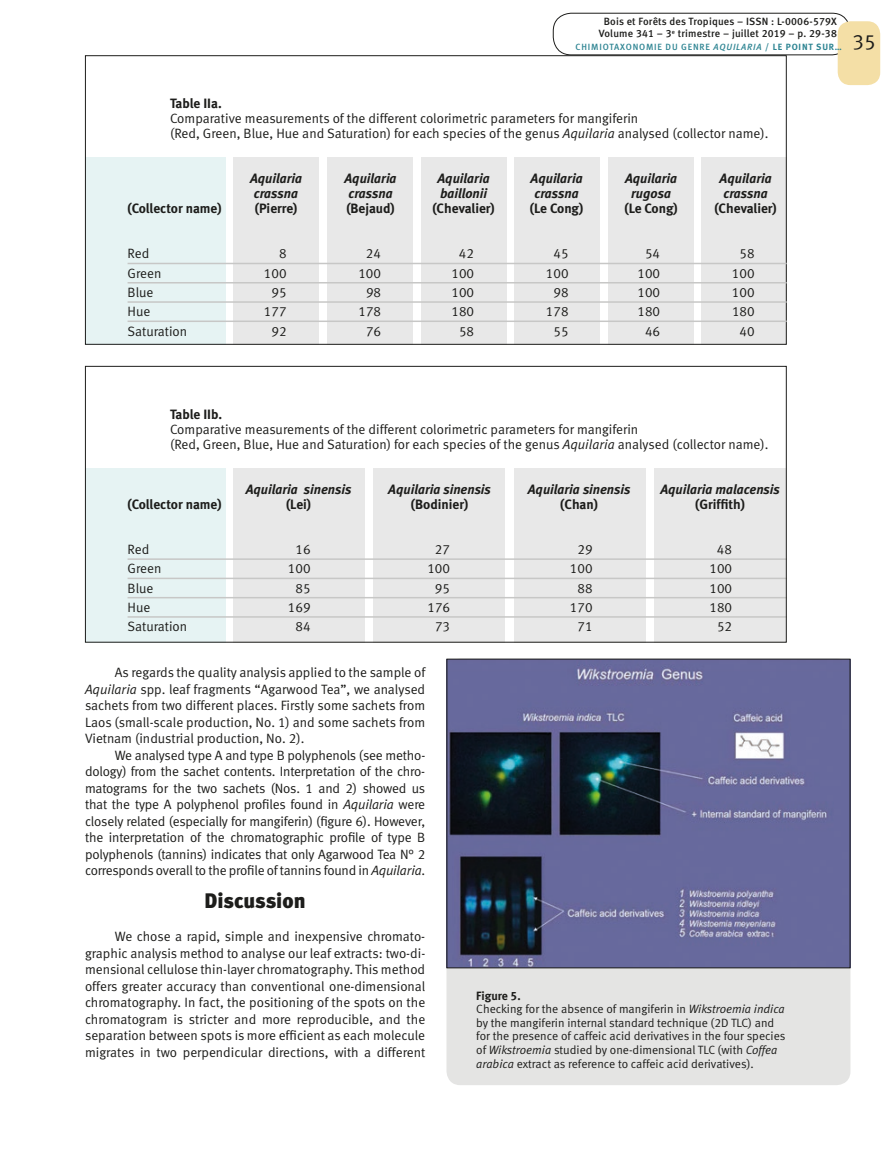
<style>
.page{position:relative;width:893px;height:1149px;background:#fff}
.page>*{position:absolute;margin:0;border:0;box-sizing:border-box;transform-origin:0 0}
.t1{font:21px "Meta Black LF";letter-spacing:-.005em;color:#1d1d1b}
.t2{font:21px "Meta Normal LF";color:#1d1d1b}
.t3{font:13.5px/16.5px "Meta Normal LF";color:#1d1d1b;text-align:justify}
.t4{font:italic 13.5px "Meta Bold LF";color:#1d1d1b}
.t5{font:13.5px "Meta Bold LF";color:#1d1d1b}
.t6{font:12px/13.5px "Meta Normal LF";color:#1d1d1b}
.t7{font:12px "Meta Bold LF";color:#1d1d1b}
.t8{font:10.5px/12px "Meta Medium LF";letter-spacing:.02em;color:#1d1d1b;text-align:center}
.t9{font:9px "Meta Medium LF";letter-spacing:.09em;color:#2f8593}
.s1{font-style:italic}
.s2{font-family:"Meta Bold LF"}
</style>
<div class="page">
<div style="left:553px;top:13px;width:297px;height:42px;border:1px solid #1d1d1b;border-radius:18px"></div>
<div style="left:838px;top:21px;width:42px;height:64px;background:#f4dfa6;border-radius:13px"></div>
<div style="left:446px;top:658px;width:404px;height:426px;background:#e4e4e3;border-radius:14px"></div>
<img style="left:448px;top:660px;width:400px;height:305px">
<div style="left:446px;top:658px;width:404px;height:309px;border:1px solid #1d1d1b"></div>
<div style="left:85px;top:157px;width:140px;height:187px;background:#e6f3f3"></div>
<div style="left:234px;top:157px;width:85px;height:187px;background:#e8e8e8"></div>
<div style="left:327px;top:157px;width:85px;height:187px;background:#e8e8e8"></div>
<div style="left:421px;top:157px;width:85px;height:187px;background:#e8e8e8"></div>
<div style="left:514px;top:157px;width:86px;height:187px;background:#e8e8e8"></div>
<div style="left:608px;top:157px;width:85px;height:187px;background:#e8e8e8"></div>
<div style="left:702px;top:157px;width:85px;height:187px;background:#e8e8e8"></div>
<hr style="left:128px;top:263px;width:659px;height:1px;background:#c7c7c6">
<hr style="left:128px;top:282px;width:659px;height:1px;background:#c7c7c6">
<hr style="left:128px;top:301px;width:659px;height:2px;background:#c7c7c6">
<hr style="left:128px;top:320px;width:659px;height:2px;background:#c7c7c6">
<div style="left:85px;top:468px;width:140px;height:174px;background:#e6f3f3"></div>
<div style="left:233px;top:468px;width:132px;height:174px;background:#e8e8e8"></div>
<div style="left:514px;top:468px;width:131px;height:174px;background:#e8e8e8"></div>
<div style="left:373px;top:468px;width:132px;height:174px;background:#e8e8e8"></div>
<div style="left:654px;top:468px;width:132px;height:174px;background:#e8e8e8"></div>
<hr style="left:128px;top:558px;width:659px;height:1px;background:#c7c7c6">
<hr style="left:128px;top:577px;width:659px;height:2px;background:#c7c7c6">
<hr style="left:128px;top:596px;width:659px;height:2px;background:#c7c7c6">
<hr style="left:128px;top:616px;width:659px;height:1px;background:#c7c7c6">
<div style="left:85px;top:366px;width:702px;height:276px;border:1px solid #1d1d1b"></div>
<p class="t8" style="left:599px;top:16px;width:239px">Bois et Forêts des Tropiques – ISSN : L-0006-579X<br>Volume 341 – 3<sup>e</sup> trimestre – juillet 2019 – p. 29-38</p>
<p class="t9" style="left:576px;top:41px;width:268px">CHIMIOTAXONOMIE DU GENRE <span class="s1">AQUILARIA</span> <span class="s2">/ LE POINT SUR…</span></p>
<h1 class="t2" style="left:852px;top:30px;width:25px">35</h1>
<p class="t5" style="left:170px;top:96px;width:53px">Table IIa.</p>
<p class="t3" style="left:170px;top:111px;width:600px;line-height:15px">Comparative measurements of the different colorimetric parameters for mangiferin<br>(Red, Green, Blue, Hue and Saturation) for each species of the genus <span class="s1">Aquilaria</span> analysed (collector name).</p>
<p class="t4" style="left:250px;top:171px;width:54px">Aquilaria</p>
<p class="t4" style="left:344px;top:171px;width:54px">Aquilaria</p>
<p class="t4" style="left:437px;top:171px;width:54px">Aquilaria</p>
<p class="t4" style="left:530px;top:171px;width:54px">Aquilaria</p>
<p class="t4" style="left:625px;top:171px;width:54px">Aquilaria</p>
<p class="t4" style="left:719px;top:171px;width:54px">Aquilaria</p>
<p class="t4" style="left:254px;top:186px;width:46px">crassna</p>
<p class="t4" style="left:348px;top:186px;width:46px">crassna</p>
<p class="t4" style="left:440px;top:186px;width:49px">baillonii</p>
<p class="t4" style="left:534px;top:186px;width:46px">crassna</p>
<p class="t4" style="left:631px;top:186px;width:41px">rugosa</p>
<p class="t4" style="left:723px;top:186px;width:46px">crassna</p>
<p class="t5" style="left:128px;top:201px;width:96px">(Collector name)</p>
<p class="t5" style="left:255px;top:201px;width:44px">(Pierre)</p>
<p class="t5" style="left:346px;top:201px;width:50px">(Bejaud)</p>
<p class="t5" style="left:432px;top:201px;width:64px">(Chevalier)</p>
<p class="t5" style="left:530px;top:201px;width:55px">(Le Cong)</p>
<p class="t5" style="left:624px;top:201px;width:55px">(Le Cong)</p>
<p class="t5" style="left:714px;top:201px;width:64px">(Chevalier)</p>
<p class="t3" style="left:128px;top:245px;width:23px">Red</p>
<p class="t3" style="left:279px;top:245px;width:9px">8</p>
<p class="t3" style="left:366px;top:245px;width:17px">24</p>
<p class="t3" style="left:459px;top:245px;width:17px">42</p>
<p class="t3" style="left:553px;top:245px;width:17px">45</p>
<p class="t3" style="left:645px;top:245px;width:17px">54</p>
<p class="t3" style="left:739px;top:245px;width:17px">58</p>
<p class="t3" style="left:128px;top:264px;width:35px">Green</p>
<p class="t3" style="left:264px;top:264px;width:24px">100</p>
<p class="t3" style="left:358px;top:264px;width:24px">100</p>
<p class="t3" style="left:451px;top:264px;width:24px">100</p>
<p class="t3" style="left:546px;top:264px;width:24px">100</p>
<p class="t3" style="left:637px;top:264px;width:24px">100</p>
<p class="t3" style="left:732px;top:264px;width:24px">100</p>
<p class="t3" style="left:128px;top:284px;width:27px">Blue</p>
<p class="t3" style="left:271px;top:284px;width:17px">95</p>
<p class="t3" style="left:366px;top:284px;width:17px">98</p>
<p class="t3" style="left:451px;top:284px;width:24px">100</p>
<p class="t3" style="left:553px;top:284px;width:17px">98</p>
<p class="t3" style="left:637px;top:284px;width:24px">100</p>
<p class="t3" style="left:732px;top:284px;width:24px">100</p>
<p class="t3" style="left:128px;top:303px;width:24px">Hue</p>
<p class="t3" style="left:264px;top:303px;width:24px">177</p>
<p class="t3" style="left:358px;top:303px;width:24px">178</p>
<p class="t3" style="left:451px;top:303px;width:24px">180</p>
<p class="t3" style="left:546px;top:303px;width:24px">178</p>
<p class="t3" style="left:637px;top:303px;width:24px">180</p>
<p class="t3" style="left:732px;top:303px;width:24px">180</p>
<p class="t3" style="left:128px;top:322px;width:61px">Saturation</p>
<p class="t3" style="left:272px;top:322px;width:17px">92</p>
<p class="t3" style="left:366px;top:322px;width:17px">76</p>
<p class="t3" style="left:459px;top:322px;width:17px">58</p>
<p class="t3" style="left:554px;top:322px;width:17px">55</p>
<p class="t3" style="left:645px;top:322px;width:17px">46</p>
<p class="t3" style="left:740px;top:322px;width:17px">40</p>
<p class="t5" style="left:170px;top:406px;width:54px">Table IIb.</p>
<p class="t3" style="left:170px;top:421px;width:600px;line-height:15px">Comparative measurements of the different colorimetric parameters for mangiferin<br>(Red, Green, Blue, Hue and Saturation) for each species of the genus <span class="s1">Aquilaria</span> analysed (collector name).</p>
<p class="t4" style="left:246px;top:481px;width:107px">Aquilaria sinensis</p>
<p class="t4" style="left:388px;top:481px;width:104px">Aquilaria sinensis</p>
<p class="t4" style="left:528px;top:481px;width:104px">Aquilaria sinensis</p>
<p class="t4" style="left:660px;top:481px;width:121px">Aquilaria malacensis</p>
<p class="t5" style="left:128px;top:496px;width:96px">(Collector name)</p>
<p class="t5" style="left:286px;top:496px;width:26px">(Lei)</p>
<p class="t5" style="left:411px;top:496px;width:59px">(Bodinier)</p>
<p class="t5" style="left:560px;top:496px;width:39px">(Chan)</p>
<p class="t5" style="left:695px;top:496px;width:51px">(Griffith)</p>
<p class="t3" style="left:128px;top:541px;width:23px">Red</p>
<p class="t3" style="left:295px;top:541px;width:17px">16</p>
<p class="t3" style="left:435px;top:541px;width:17px">27</p>
<p class="t3" style="left:577px;top:541px;width:17px">29</p>
<p class="t3" style="left:717px;top:541px;width:17px">48</p>
<p class="t3" style="left:128px;top:560px;width:35px">Green</p>
<p class="t3" style="left:288px;top:560px;width:24px">100</p>
<p class="t3" style="left:427px;top:560px;width:24px">100</p>
<p class="t3" style="left:570px;top:560px;width:24px">100</p>
<p class="t3" style="left:709px;top:560px;width:24px">100</p>
<p class="t3" style="left:128px;top:579px;width:27px">Blue</p>
<p class="t3" style="left:295px;top:579px;width:17px">85</p>
<p class="t3" style="left:435px;top:579px;width:17px">95</p>
<p class="t3" style="left:577px;top:579px;width:17px">88</p>
<p class="t3" style="left:709px;top:579px;width:24px">100</p>
<p class="t3" style="left:128px;top:598px;width:24px">Hue</p>
<p class="t3" style="left:288px;top:598px;width:24px">169</p>
<p class="t3" style="left:427px;top:598px;width:24px">176</p>
<p class="t3" style="left:570px;top:598px;width:24px">170</p>
<p class="t3" style="left:709px;top:598px;width:24px">180</p>
<p class="t3" style="left:128px;top:618px;width:61px">Saturation</p>
<p class="t3" style="left:295px;top:618px;width:17px">84</p>
<p class="t3" style="left:435px;top:618px;width:17px">73</p>
<p class="t3" style="left:577px;top:618px;width:17px">71</p>
<p class="t3" style="left:717px;top:618px;width:17px">52</p>
<p class="t3" style="left:85px;top:663px;width:342px;text-indent:30px">As regards the quality analysis applied to the sample of <span class="s1">Aquilaria</span> spp. leaf fragments “Agarwood Tea”, we analysed sachets from two different places. Firstly some sachets from Laos (small-scale production, No. 1) and some sachets from Vietnam (industrial production, No. 2).</p>
<p class="t3" style="left:85px;top:746px;width:342px;text-indent:30px">We analysed type A and type B polyphenols (see metho&shy;dology) from the sachet contents. Interpretation of the chro&shy;matograms for the two sachets (Nos. 1 and 2) showed us that the type A polyphenol profiles found in <span class="s1">Aquilaria</span> were closely related (especially for mangiferin) (figure 6). However, the interpretation of the chromatographic profile of type B polyphenols (tannins) indicates that only Agarwood Tea N° 2 corresponds overall to the profile of tannins found in <span class="s1">Aquilaria</span>.</p>
<h1 class="t1" style="left:205px;top:888px;width:102px">Discussion</h1>
<p class="t3" style="left:85px;top:927px;width:342px;text-indent:30px">We chose a rapid, simple and inexpensive chromato&shy;graphic analysis method to analyse our leaf extracts: two-di&shy;mensional cellulose thin-layer chromatography. This method offers greater accuracy than conventional one-dimensional chromatography. In fact, the positioning of the spots on the chromatogram is stricter and more reproducible, and the separation between spots is more efficient as each molecule migrates in two perpendicular directions, with a different</p>
<p class="t7" style="left:476px;top:988px;width:46px">Figure 5.</p>
<p class="t6" style="left:476px;top:1002px;width:311px">Checking for the absence of mangiferin in <span class="s1">Wikstroemia indica </span>by the mangiferin internal standard technique (2D TLC) and for the presence of caffeic acid derivatives in the four species of <span class="s1">Wikstroemia</span> studied by one-dimensional TLC (with <span class="s1">Coffea arabica</span> extract as reference to caffeic acid derivatives).</p>
</div>
